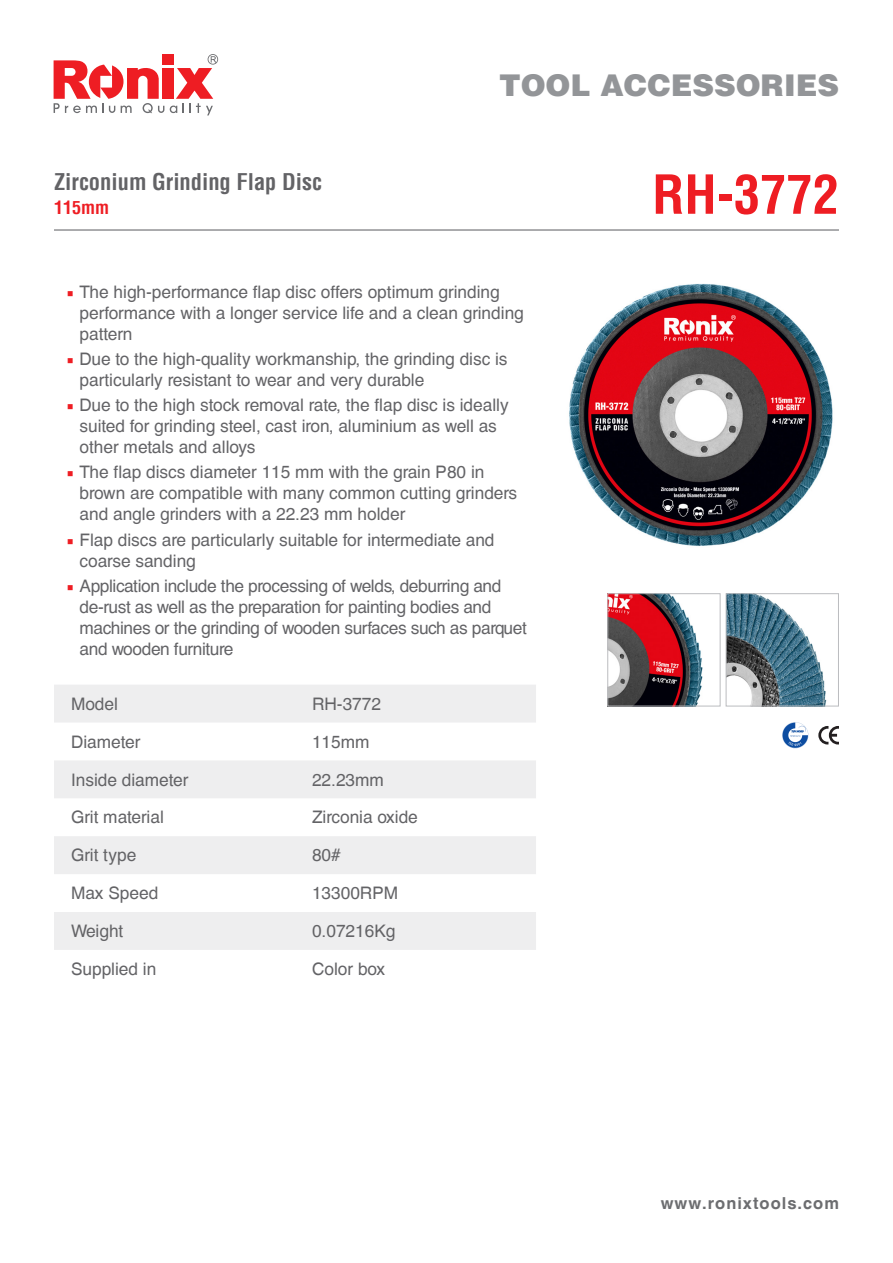
<style>
.page{position:relative;width:893px;height:1263px;background:#fff}
.page>*{position:absolute;margin:0;border:0;box-sizing:border-box;transform-origin:0 0}
.t1{font:700 condensed 52.5px "Helvetica LT";color:#ee1d23}
.t2{font:900 30px "Helvetica LT";color:#939598}
.t3{font:700 condensed 22.5px "Helvetica LT";color:#636366}
.t4{font:700 condensed 18px "Helvetica LT";color:#ee1d23}
.t5{font:17.25px/21px "Helvetica CE";color:#636366}
.t6{font:17.25px/21px "Helvetica CE";letter-spacing:-.02em;color:#636366}
.t7{font:700 16.5px "Helvetica CE";letter-spacing:.06em;color:#6c6d70}
.s1{font-family:"Minion Pro";color:#ee1d23}
</style>
<div class="page">
<svg style="left:170px;top:54px;width:48px;height:61px"></svg>
<div style="left:162px;top:68px;width:11px;height:31px;background:#ee1d23"></div>
<svg style="left:54px;top:60px;width:110px;height:53px"></svg>
<div style="left:162px;top:54px;width:11px;height:11px;background:#ee1d23"></div>
<svg style="left:54px;top:685px;width:482px;height:265px;fill:#eeeeef"></svg>
<hr style="left:54px;top:229px;width:785px;height:2px;background:#6c6d70">
<img style="left:609px;top:595px;width:94px;height:109px">
<div style="left:607px;top:593px;width:114px;height:113px;border:1px solid #bcbdc0"></div>
<img style="left:728px;top:595px;width:99px;height:109px">
<div style="left:726px;top:593px;width:113px;height:113px;border:1px solid #bcbdc0"></div>
<svg style="left:782px;top:722px;width:26px;height:26px"></svg>
<img style="left:569px;top:283px;width:264px;height:263px">
<svg style="left:818px;top:726px;width:21px;height:18px"></svg>
<p class="t3" style="left:54px;top:167px;width:270px">Zirconium Grinding Flap Disc</p>
<p class="t4" style="left:54px;top:196px;width:57px">115mm</p>
<h2 class="t2" style="left:499px;top:65px;width:341px">TOOL ACCESSORIES</h2>
<p class="t1" style="left:652px;top:162px;width:188px">RH-3772</p>
<p class="t5" style="left:80px;top:281px;width:446px;text-indent:-13px"><span class="s1">■</span> The high-performance flap disc offers optimum grinding performance with a longer service life and a clean grinding pattern</p>
<p class="t5" style="left:80px;top:348px;width:430px;text-indent:-13px"><span class="s1">■</span> Due to the high-quality workmanship, the grinding disc is particularly resistant to wear and very durable</p>
<p class="t5" style="left:80px;top:395px;width:431px;text-indent:-13px"><span class="s1">■</span> Due to the high stock removal rate, the flap disc is ideally suited for grinding steel, cast iron, aluminium as well as other metals and alloys</p>
<p class="t5" style="left:80px;top:462px;width:439px;text-indent:-13px"><span class="s1">■</span> The flap discs diameter 115 mm with the grain P80 in brown are compatible with many common cutting grinders and angle grinders with a 22.23 mm holder</p>
<p class="t5" style="left:80px;top:529px;width:417px;text-indent:-13px"><span class="s1">■</span> Flap discs are particularly suitable for intermediate and coarse sanding</p>
<p class="t6" style="left:80px;top:575px;width:449px;text-indent:-13px"><span class="s1">■</span> Application include the processing of welds, deburring and de-rust as well as the preparation for painting bodies and machines or the grinding of wooden surfaces such as parquet and wooden furniture</p>
<p class="t5" style="left:71px;top:693px;width:48px">Model</p>
<p class="t5" style="left:312px;top:693px;width:71px">RH-3772</p>
<p class="t5" style="left:71px;top:731px;width:71px">Diameter</p>
<p class="t5" style="left:312px;top:731px;width:59px">115mm</p>
<p class="t5" style="left:71px;top:769px;width:119px">Inside diameter</p>
<p class="t5" style="left:312px;top:769px;width:73px">22.23mm</p>
<p class="t5" style="left:71px;top:807px;width:94px">Grit material</p>
<p class="t5" style="left:312px;top:807px;width:107px">Zirconia oxide</p>
<p class="t5" style="left:71px;top:845px;width:67px">Grit type</p>
<p class="t5" style="left:312px;top:845px;width:30px">80#</p>
<p class="t5" style="left:71px;top:883px;width:89px">Max Speed</p>
<p class="t5" style="left:312px;top:883px;width:88px">13300RPM</p>
<p class="t5" style="left:71px;top:921px;width:54px">Weight</p>
<p class="t5" style="left:312px;top:921px;width:85px">0.07216Kg</p>
<p class="t5" style="left:71px;top:959px;width:87px">Supplied in</p>
<p class="t5" style="left:312px;top:959px;width:74px">Color box</p>
<p class="t7" style="left:661px;top:1193px;width:180px">www.ronixtools.com</p>
</div>
